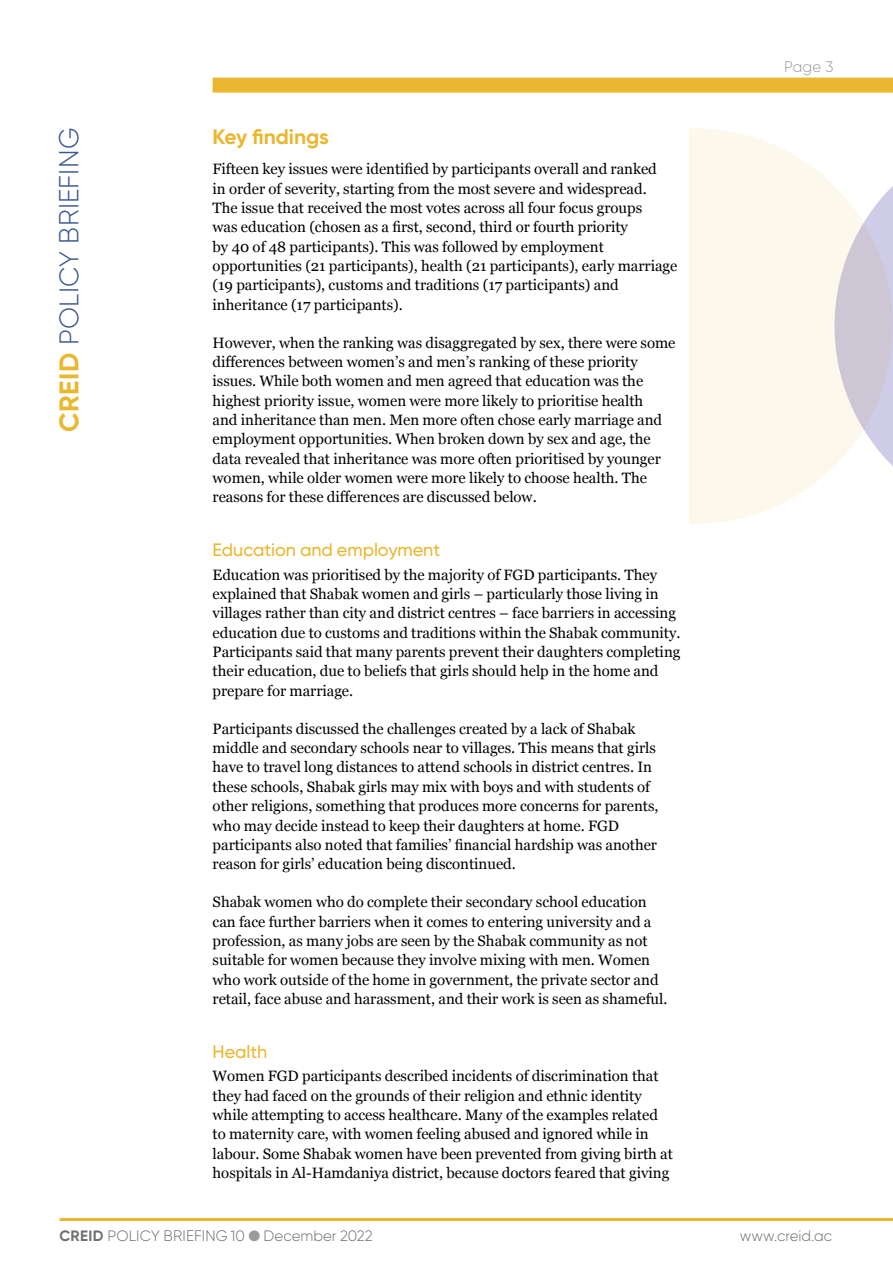
<style>
.page{position:relative;width:893px;height:1263px;background:#fff}
.page>*{position:absolute;margin:0;border:0;box-sizing:border-box;transform-origin:0 0}
.t1{font:300 27.6px "Gilroy";letter-spacing:.01em;color:#3b5892}
.t2{font:700 21px "Gilroy";letter-spacing:-.005em;color:#eab730}
.t3{font:500 18px "Gilroy";color:#eab730}
.t4{font:300 15.3px "Gilroy";color:#9c9b9b}
.t5{font:15px/19.4px "Georgia";color:#000}
.t6{font:300 15px "Gilroy";color:#6f6f6e}
.s1{font-weight:700;font-size:27px;color:#eab730}
.s2{font-size:27px}
.s3{font-weight:700}
.s4{font-size:15.3px}
.s5{color:#9c9b9b}
</style>
<div class="page">
<div style="left:213px;top:78px;width:680px;height:15px;background:#eab730"></div>
<hr style="left:60px;top:1218px;width:833px;height:3px;background:#eab730">
<div style="left:497px;top:128px;width:396px;height:396px;background:#fdf8ec;border-radius:50%"></div>
<svg style="left:834px;top:185px;width:59px;height:282px"></svg>
<div style="left:680px;top:117px;width:9px;height:446px;background:#fff"></div>
<div style="left:213px;top:128px;width:467px;height:1050px;background:#fff"></div>
<h1 class="t1" style="left:52px;top:432px;width:306px;rotate:-90deg"><span class="s1">CREID</span> <span class="s2">POLICY</span> BRIEFING</h1>
<h2 class="t2" style="left:213px;top:124px;width:118px">Key findings</h2>
<p class="t5" style="left:213px;top:159px;width:466px">Fifteen key issues were identified by participants overall and ranked<br>in order of severity, starting from the most severe and widespread.<br>The issue that received the most votes across all four focus groups<br>was education (chosen as a first, second, third or fourth priority<br>by 40 of 48 participants). This was followed by employment opportunities (21 participants), health (21 participants), early marriage (19 participants), customs and traditions (17 participants) and inheritance (17 participants).</p>
<p class="t5" style="left:213px;top:332px;width:464px">However, when the ranking was disaggregated by sex, there were some differences between women’s and men’s ranking of these priority issues. While both women and men agreed that education was the highest priority issue, women were more likely to prioritise health<br>and inheritance than men. Men more often chose early marriage and employment opportunities. When broken down by sex and age, the data revealed that inheritance was more often prioritised by younger women, while older women were more likely to choose health. The reasons for these differences are discussed below.</p>
<p class="t3" style="left:213px;top:539px;width:229px">Education and employment</p>
<p class="t5" style="left:213px;top:564px;width:469px">Education was prioritised by the majority of FGD participants. They explained that Shabak women and girls – particularly those living in villages rather than city and district centres – face barriers in accessing education due to customs and traditions within the Shabak community.<br>Participants said that many parents prevent their daughters completing their education, due to beliefs that girls should help in the home and prepare for marriage.</p>
<p class="t5" style="left:213px;top:718px;width:447px">Participants discussed the challenges created by a lack of Shabak middle and secondary schools near to villages. This means that girls have to travel long distances to attend schools in district centres. In these schools, Shabak girls may mix with boys and with students of other religions, something that produces more concerns for parents, who may decide instead to keep their daughters at home. FGD participants also noted that families’ financial hardship was another reason for girls’ education being discontinued.</p>
<p class="t5" style="left:213px;top:892px;width:456px">Shabak women who do complete their secondary school education can face further barriers when it comes to entering university and a profession, as many jobs are seen by the Shabak community as not suitable for women because they involve mixing with men. Women who work outside of the home in government, the private sector and retail, face abuse and harassment, and their work is seen as shameful.</p>
<p class="t3" style="left:213px;top:1040px;width:56px">Health</p>
<p class="t5" style="left:213px;top:1066px;width:462px">Women FGD participants described incidents of discrimination that they had faced on the grounds of their religion and ethnic identity while attempting to access healthcare. Many of the examples related to maternity care, with women feeling abused and ignored while in labour. Some Shabak women have been prevented from giving birth at hospitals in Al-Hamdaniya district, because doctors feared that giving</p>
<p class="t4" style="left:784px;top:58px;width:51px">Page 3</p>
<p class="t6" style="left:60px;top:1227px;width:315px"><span class="s3">CREID</span> POLICY <span class="s4">BRIEFING</span> 10 <span class="s5">●</span> December 2022</p>
<p class="t6" style="left:740px;top:1227px;width:94px">www.creid.ac</p>
</div>
